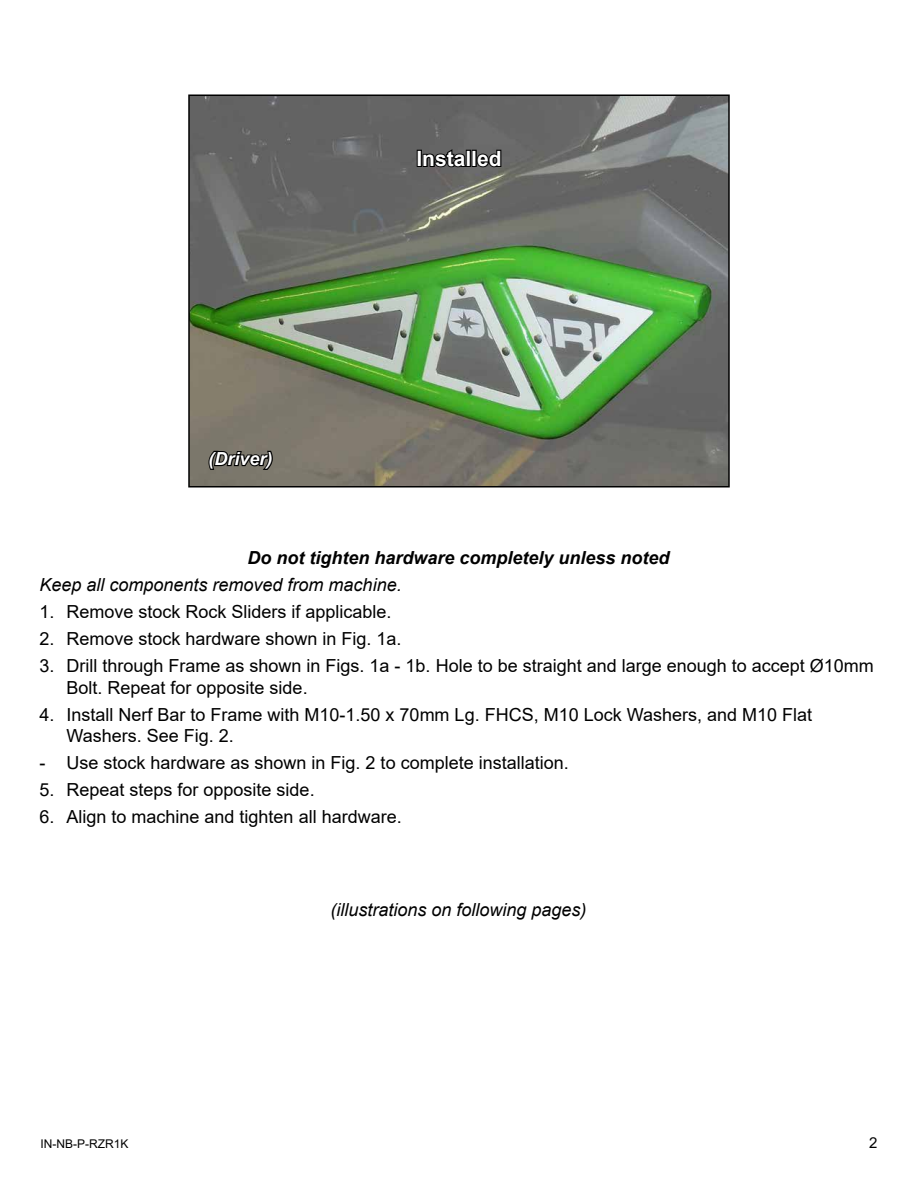
<style>
.page{position:relative;width:918px;height:1188px;background:#fff}
.page>*{position:absolute;margin:0;border:0;box-sizing:border-box;transform-origin:0 0}
.t1{font:700 21px "Arial";color:#fff}
.t2{font:18px/21.6px "Arial";color:#000}
.t3{font:italic 18px "Arial";color:#000}
.t4{font:italic 700 18px "Arial";color:#000}
.t5{font:italic 700 18px "Arial";color:#fff}
.t6{font:15px "Arial";color:#000}
.t7{font:12px "Arial";color:#000}
</style>
<div class="page">
<img style="left:191px;top:97px;width:536px;height:388px">
<div style="left:188px;top:94px;width:542px;height:394px;border:2px solid #000"></div>
<svg style="left:207px;top:449px;width:67px;height:22px"></svg>
<div style="left:417px;top:150px;width:5px;height:17px;border:2px solid #000"></div>
<svg style="left:421px;top:135px;width:47px;height:34px;background:#444"></svg>
<div style="left:466px;top:150px;width:5px;height:17px;border:2px solid #000"></div>
<div style="left:472px;top:150px;width:5px;height:17px;border:2px solid #000"></div>
<svg style="left:475px;top:149px;width:28px;height:20px"></svg>
<p class="t5" style="left:208px;top:447px;width:66px">(Driver)</p>
<p class="t1" style="left:416px;top:144px;width:87px">Installed</p>
<p class="t4" style="left:247px;top:546px;width:424px">Do not tighten hardware completely unless noted</p>
<p class="t3" style="left:40px;top:573px;width:364px">Keep all components removed from machine.</p>
<p class="t2" style="left:40px;top:601px;width:354px">1. Remove stock Rock Sliders if applicable.</p>
<p class="t2" style="left:40px;top:628px;width:364px">2. Remove stock hardware shown in Fig. 1a.</p>
<p class="t2" style="left:67px;top:655px;width:809px;text-indent:-27px">3. Drill through Frame as shown in Figs. 1a - 1b. Hole to be straight and large enough to accept Ø10mm<br>Bolt. Repeat for opposite side.</p>
<p class="t2" style="left:67px;top:703px;width:747px;text-indent:-27px">4. Install Nerf Bar to Frame with M10-1.50 x 70mm Lg. FHCS, M10 Lock Washers, and M10 Flat<br>Washers. See Fig. 2.</p>
<p class="t2" style="left:40px;top:752px;width:531px">- Use stock hardware as shown in Fig. 2 to complete installation.</p>
<p class="t2" style="left:40px;top:779px;width:277px">5. Repeat steps for opposite side.</p>
<p class="t2" style="left:40px;top:806px;width:364px">6. Align to machine and tighten all hardware.</p>
<p class="t3" style="left:330px;top:898px;width:258px">(illustrations on following pages)</p>
<p class="t7" style="left:40px;top:1135px;width:89px">IN-NB-P-RZR1K</p>
<p class="t6" style="left:869px;top:1132px;width:10px">2</p>
</div>
